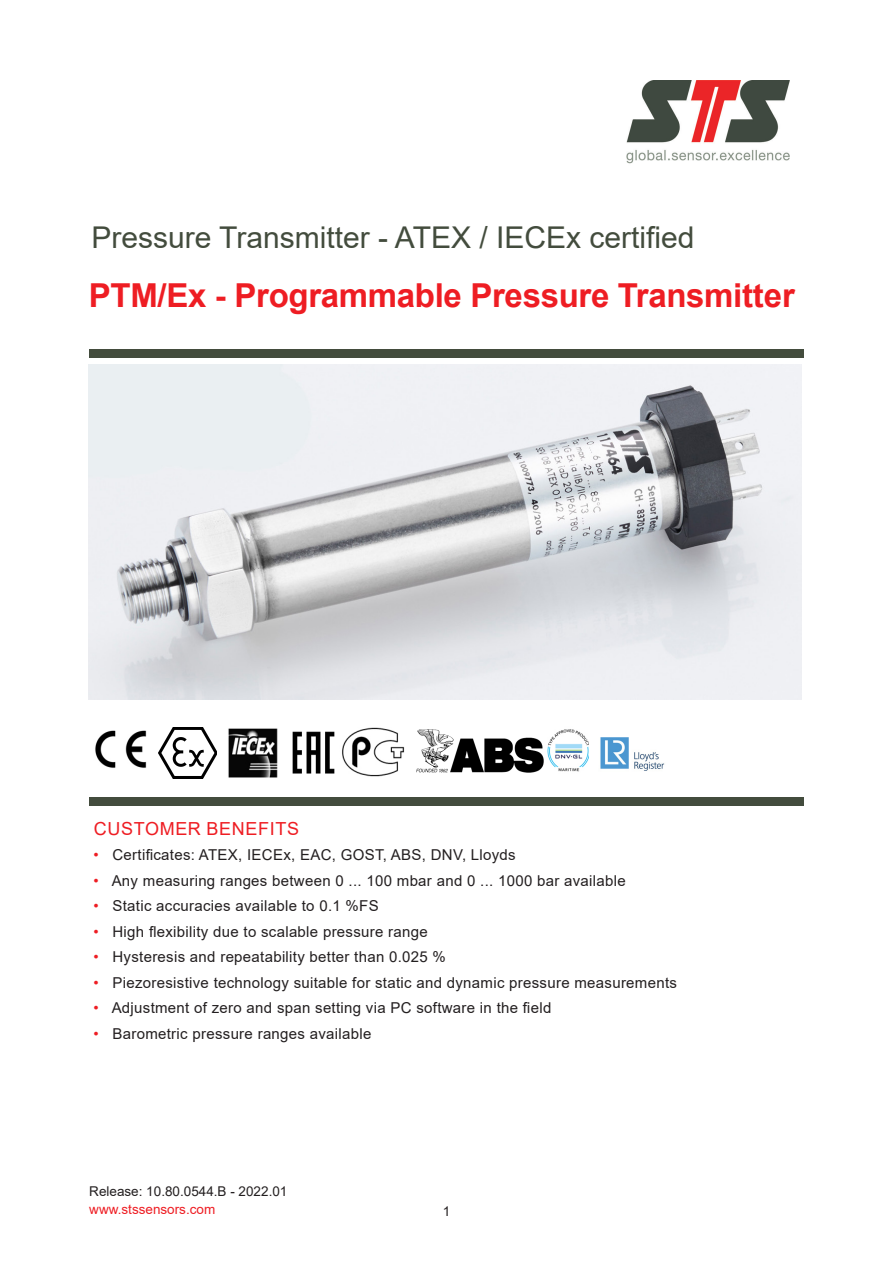
<style>
.page{position:relative;width:893px;height:1263px;background:#fff}
.page>*{position:absolute;margin:0;border:0;box-sizing:border-box;transform-origin:0 0}
.t1{font:700 33px "Arial";letter-spacing:-.01em;color:#ee1d23}
.t2{font:30px "Arial";color:#434c3d}
.t3{font:18px "Arial";letter-spacing:.035em;color:#ee1d23}
.t4{font:15px "Arial";letter-spacing:.02em;color:#231f20}
.t5{font:13.5px "Arial";color:#231f20}
.t6{font:13.5px "Arial";color:#ee1d23}
.s1{color:#ee1d23}
</style>
<div class="page">
<div style="left:89px;top:349px;width:715px;height:9px;background:#434c3d"></div>
<div style="left:89px;top:797px;width:715px;height:9px;background:#434c3d"></div>
<img style="left:626px;top:81px;width:164px;height:83px">
<img style="left:95px;top:730px;width:52px;height:38px">
<img style="left:159px;top:727px;width:246px;height:51px">
<img style="left:547px;top:729px;width:42px;height:43px">
<img style="left:89px;top:365px;width:712px;height:335px">
<img style="left:600px;top:737px;width:65px;height:34px">
<img style="left:416px;top:729px;width:128px;height:44px">
<p class="t2" style="left:91px;top:217px;width:604px">Pressure Transmitter - ATEX / IECEx certified</p>
<p class="t1" style="left:89px;top:272px;width:708px">PTM/Ex - Programmable Pressure Transmitter</p>
<p class="t3" style="left:94px;top:816px;width:207px">CUSTOMER BENEFITS</p>
<p class="t4" style="left:94px;top:845px;width:424px"><span class="s1">•</span> Certificates: ATEX, IECEx, EAC, GOST, ABS, DNV, Lloyds</p>
<p class="t4" style="left:94px;top:870px;width:534px"><span class="s1">•</span> Any measuring ranges between 0 ... 100 mbar and 0 ... 1000 bar available</p>
<p class="t4" style="left:94px;top:896px;width:287px"><span class="s1">•</span> Static accuracies available to 0.1 %FS</p>
<p class="t4" style="left:94px;top:921px;width:336px"><span class="s1">•</span> High flexibility due to scalable pressure range</p>
<p class="t4" style="left:94px;top:947px;width:354px"><span class="s1">•</span> Hysteresis and repeatability better than 0.025 %</p>
<p class="t4" style="left:94px;top:972px;width:585px"><span class="s1">•</span> Piezoresistive technology suitable for static and dynamic pressure measurements</p>
<p class="t4" style="left:94px;top:998px;width:459px"><span class="s1">•</span> Adjustment of zero and span setting via PC software in the field</p>
<p class="t4" style="left:94px;top:1023px;width:279px"><span class="s1">•</span> Barometric pressure ranges available</p>
<p class="t5" style="left:89px;top:1182px;width:200px">Release: 10.80.0544.B - 2022.01</p>
<p class="t6" style="left:89px;top:1200px;width:128px">www.stssensors.com</p>
<p class="t5" style="left:443px;top:1202px;width:9px">1</p>
</div>
